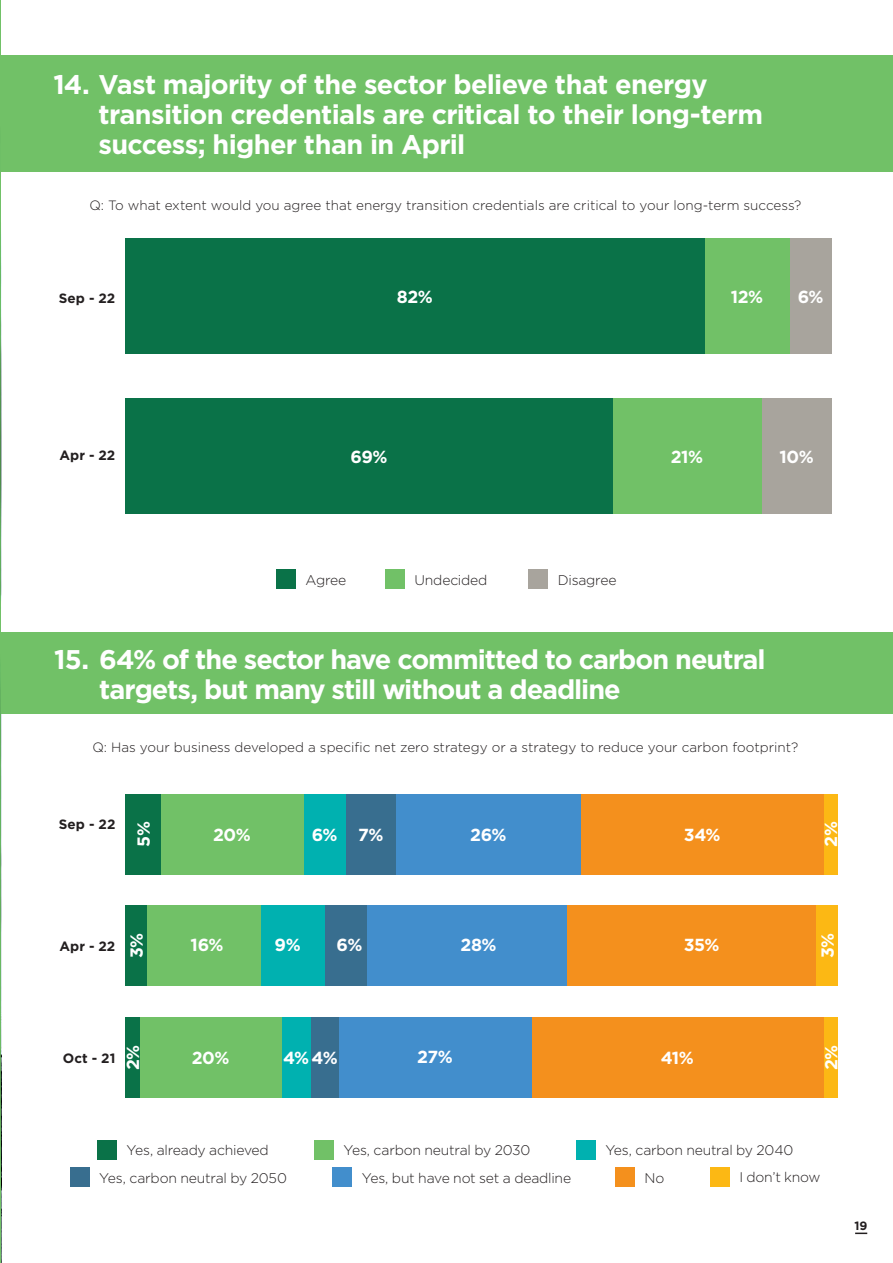
<style>
.page{position:relative;width:893px;height:1263px;background:#fff}
.page>*{position:absolute;margin:0;border:0;box-sizing:border-box;transform-origin:0 0}
.t1{font:700 27px/30px "Gotham";letter-spacing:-.03em;color:#fff}
.t2{font:700 17.4px "Gotham";letter-spacing:-.025em;color:#fff}
.t3{font:300 13.95px "Gotham";letter-spacing:-.015em;color:#231f20}
.t4{font:300 13.5px "Gotham";color:#231f20}
.t5{font:700 13.5px "Gotham";color:#231f20}
.t6{font:700 12px "Gotham";color:#231f20}
</style>
<div class="page">
<hr style="left:0;top:0;width:1px;height:1263px;background:#71c167">
<svg style="left:855px;top:1232px;width:12px;height:2px"></svg>
<div style="left:1px;top:55px;width:892px;height:117px;background:#71c167"></div>
<div style="left:1px;top:632px;width:892px;height:82px;background:#71c167"></div>
<div style="left:576px;top:1140px;width:20px;height:19px;background:#00b1b0"></div>
<div style="left:314px;top:1140px;width:20px;height:19px;background:#71c167"></div>
<div style="left:97px;top:1140px;width:20px;height:19px;background:#0a7248"></div>
<div style="left:70px;top:1167px;width:20px;height:20px;background:#386e8f"></div>
<div style="left:615px;top:1167px;width:20px;height:20px;background:#f4901d"></div>
<div style="left:710px;top:1167px;width:20px;height:20px;background:#fcb814"></div>
<div style="left:333px;top:1167px;width:19px;height:20px;background:#428ecc"></div>
<div style="left:276px;top:569px;width:20px;height:20px;background:#0a7248"></div>
<div style="left:529px;top:569px;width:19px;height:20px;background:#a8a49d"></div>
<div style="left:385px;top:569px;width:20px;height:20px;background:#71c167"></div>
<div style="left:125px;top:238px;width:580px;height:116px;background:#0a7248"></div>
<div style="left:789px;top:238px;width:43px;height:116px;background:#a8a49d"></div>
<div style="left:761px;top:399px;width:71px;height:115px;background:#a8a49d"></div>
<div style="left:705px;top:238px;width:84px;height:116px;background:#71c167"></div>
<div style="left:613px;top:399px;width:148px;height:115px;background:#71c167"></div>
<div style="left:125px;top:399px;width:488px;height:115px;background:#0a7248"></div>
<div style="left:823px;top:794px;width:14px;height:80px;background:#fcb814"></div>
<div style="left:816px;top:905px;width:21px;height:81px;background:#fcb814"></div>
<div style="left:823px;top:1017px;width:14px;height:81px;background:#fcb814"></div>
<div style="left:581px;top:794px;width:242px;height:80px;background:#f4901d"></div>
<div style="left:567px;top:905px;width:249px;height:81px;background:#f4901d"></div>
<div style="left:531px;top:1017px;width:292px;height:81px;background:#f4901d"></div>
<div style="left:396px;top:794px;width:185px;height:80px;background:#428ecc"></div>
<div style="left:367px;top:905px;width:200px;height:81px;background:#428ecc"></div>
<div style="left:339px;top:1017px;width:192px;height:81px;background:#428ecc"></div>
<div style="left:346px;top:794px;width:50px;height:80px;background:#386e8f"></div>
<div style="left:325px;top:905px;width:42px;height:81px;background:#386e8f"></div>
<div style="left:310px;top:1017px;width:29px;height:81px;background:#386e8f"></div>
<div style="left:303px;top:794px;width:43px;height:80px;background:#00b1b0"></div>
<div style="left:260px;top:905px;width:65px;height:81px;background:#00b1b0"></div>
<div style="left:282px;top:1017px;width:28px;height:81px;background:#00b1b0"></div>
<div style="left:161px;top:794px;width:142px;height:80px;background:#71c167"></div>
<div style="left:147px;top:905px;width:113px;height:81px;background:#71c167"></div>
<div style="left:139px;top:1017px;width:143px;height:81px;background:#71c167"></div>
<div style="left:125px;top:794px;width:36px;height:80px;background:#0a7248"></div>
<div style="left:125px;top:905px;width:22px;height:81px;background:#0a7248"></div>
<div style="left:125px;top:1017px;width:14px;height:81px;background:#0a7248"></div>
<p class="t1" style="left:98px;top:69px;width:666px;text-indent:-45px">14. Vast majority of the sector believe that energy transition credentials are critical to their long-term success; higher than in April</p>
<p class="t4" style="left:89px;top:197px;width:713px">Q: To what extent would you agree that energy transition credentials are critical to your long-term success?</p>
<p class="t5" style="left:59px;top:289px;width:58px">Sep - 22</p>
<p class="t2" style="left:397px;top:285px;width:38px">82%</p>
<p class="t2" style="left:731px;top:285px;width:34px">12%</p>
<p class="t2" style="left:798px;top:285px;width:27px">6%</p>
<p class="t5" style="left:60px;top:446px;width:57px">Apr - 22</p>
<p class="t2" style="left:350px;top:445px;width:39px">69%</p>
<p class="t2" style="left:671px;top:445px;width:34px">21%</p>
<p class="t2" style="left:779px;top:445px;width:36px">10%</p>
<p class="t3" style="left:306px;top:571px;width:42px">Agree</p>
<p class="t3" style="left:414px;top:571px;width:75px">Undecided</p>
<p class="t3" style="left:558px;top:571px;width:60px">Disagree</p>
<p class="t1" style="left:99px;top:644px;width:668px;text-indent:-45px">15. 64% of the sector have committed to carbon neutral targets, but many still without a deadline</p>
<p class="t4" style="left:92px;top:738px;width:707px">Q: Has your business developed a specific net zero strategy or a strategy to reduce your carbon footprint?</p>
<p class="t5" style="left:59px;top:816px;width:58px">Sep - 22</p>
<p class="t2" style="left:132px;top:847px;width:27px;rotate:-90deg">5%</p>
<p class="t2" style="left:213px;top:823px;width:39px">20%</p>
<p class="t2" style="left:312px;top:823px;width:27px">6%</p>
<p class="t2" style="left:358px;top:823px;width:27px">7%</p>
<p class="t2" style="left:470px;top:823px;width:38px">26%</p>
<p class="t2" style="left:684px;top:823px;width:38px">34%</p>
<p class="t2" style="left:819px;top:847px;width:27px;rotate:-90deg">2%</p>
<p class="t5" style="left:60px;top:937px;width:57px">Apr - 22</p>
<p class="t2" style="left:125px;top:958px;width:27px;rotate:-90deg">3%</p>
<p class="t2" style="left:191px;top:933px;width:34px">16%</p>
<p class="t2" style="left:275px;top:933px;width:28px">9%</p>
<p class="t2" style="left:337px;top:933px;width:27px">6%</p>
<p class="t2" style="left:460px;top:933px;width:38px">28%</p>
<p class="t2" style="left:684px;top:933px;width:37px">35%</p>
<p class="t2" style="left:816px;top:958px;width:27px;rotate:-90deg">3%</p>
<p class="t5" style="left:63px;top:1049px;width:54px">Oct - 21</p>
<p class="t2" style="left:122px;top:1070px;width:27px;rotate:-90deg">2%</p>
<p class="t2" style="left:192px;top:1047px;width:39px">20%</p>
<p class="t2" style="left:283px;top:1047px;width:56px">4% 4%</p>
<p class="t2" style="left:417px;top:1045px;width:37px">27%</p>
<p class="t2" style="left:661px;top:1047px;width:35px">41%</p>
<p class="t2" style="left:820px;top:1070px;width:27px;rotate:-90deg">2%</p>
<p class="t3" style="left:127px;top:1141px;width:144px">Yes, already achieved</p>
<p class="t3" style="left:343px;top:1141px;width:189px">Yes, carbon neutral by 2030</p>
<p class="t3" style="left:605px;top:1141px;width:190px">Yes, carbon neutral by 2040</p>
<p class="t3" style="left:99px;top:1169px;width:189px">Yes, carbon neutral by 2050</p>
<p class="t3" style="left:362px;top:1169px;width:211px">Yes, but have not set a deadline</p>
<p class="t3" style="left:644px;top:1169px;width:21px">No</p>
<p class="t3" style="left:739px;top:1168px;width:83px">I don’t know</p>
<p class="t6" style="left:855px;top:1218px;width:15px">19</p>
</div>
